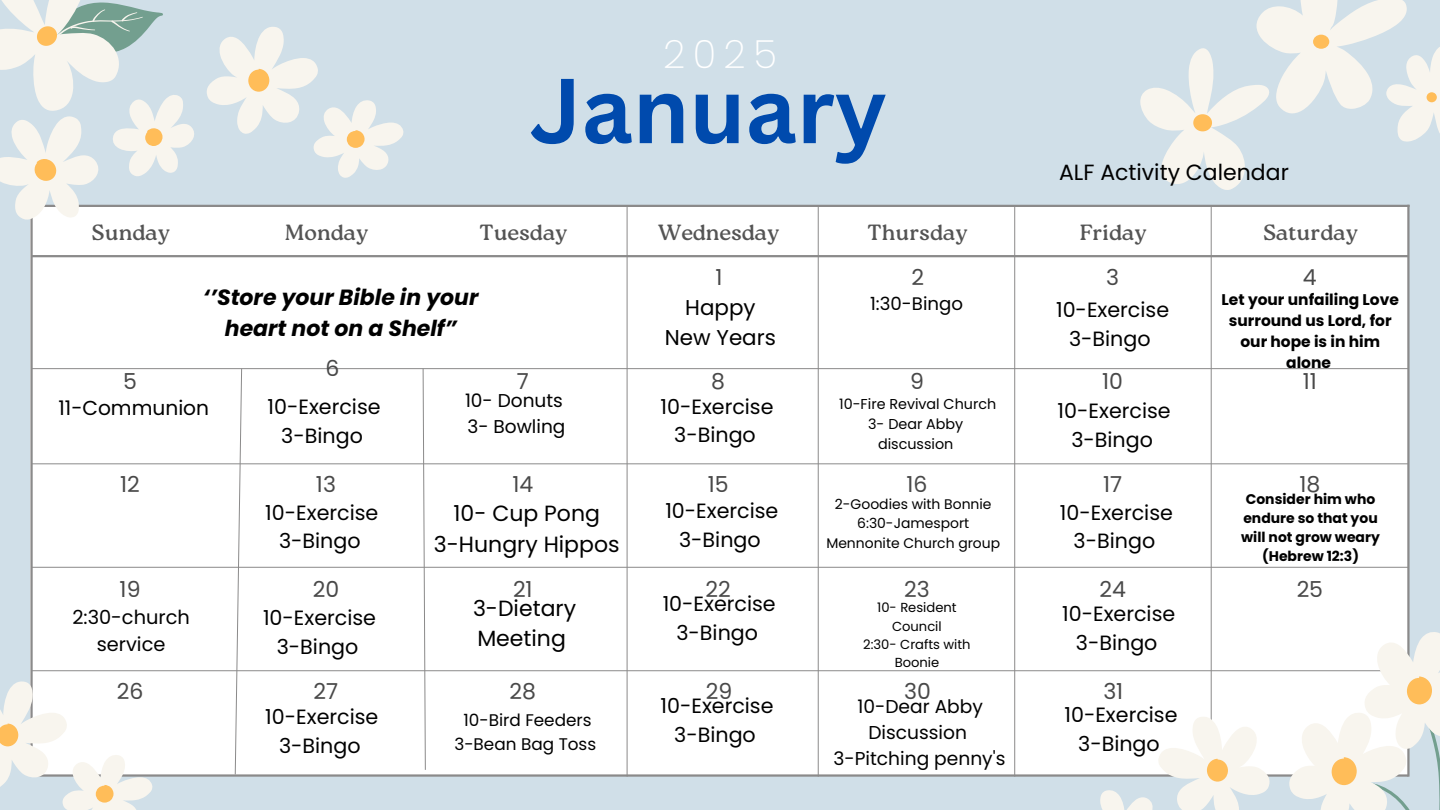
<style>
.page{position:relative;width:1440px;height:810px;background:#d0dfe8}
.page>*{position:absolute;margin:0;border:0;box-sizing:border-box;transform-origin:0 0}
.t1{font:700 90px "Canva Sans";color:#004aad}
.t2{font:200 39px "Poppins";color:#fff}
.t3{font:22px/30.8px "Poppins";color:#000}
.t4{font:22px "Poppins";color:#494949}
.t5{font:22px "Roca Two";color:#545454}
.t6{font:italic 700 22px/30.8px "Poppins";color:#000;text-align:center}
.t7{font:21.4px/30px "Poppins";color:#000;text-align:center}
.t8{font:20.6px/28.8px "Poppins";color:#000;text-align:center}
.t9{font:20.2px "Poppins";color:#000}
.t10{font:19.4px/27.1px "Poppins";color:#000;text-align:center}
.t11{font:18.6px/26px "Poppins";color:#000}
.t12{font:18.2px "Poppins";color:#000}
.t13{font:16.8px "Poppins";color:#000}
.t14{font:700 15.4px/21px "Poppins";color:#000;text-align:center}
.t15{font:14.3px "Poppins";color:#000}
.t16{font:700 14px/19.2px "Poppins";color:#000;text-align:center}
.t17{font:13.9px/19.5px "Poppins";color:#000;text-align:center}
.t18{font:13.1px/18.3px "Poppins";color:#000;text-align:center}
</style>
<div class="page">
<hr style="left:30px;top:205px;width:1380px;height:2px;background:#8b8a8a">
<div style="left:30px;top:207px;width:1379px;height:567px;background:#fff"></div>
<hr style="left:1014px;top:207px;width:1px;height:570px;background:#8b8a8a">
<hr style="left:32px;top:368px;width:1376px;height:1px;background:#8b8a8a">
<hr style="left:32px;top:463px;width:1376px;height:1px;background:#8b8a8a">
<hr style="left:32px;top:567px;width:1376px;height:1px;background:#8b8a8a">
<hr style="left:32px;top:670px;width:1376px;height:1px;background:#8b8a8a">
<svg style="left:234px;top:368px;width:8px;height:406px"></svg>
<svg style="left:422px;top:368px;width:4px;height:402px"></svg>
<hr style="left:627px;top:207px;width:1px;height:570px;background:#8b8a8a">
<hr style="left:818px;top:207px;width:1px;height:570px;background:#8b8a8a">
<hr style="left:1211px;top:207px;width:1px;height:570px;background:#8b8a8a">
<hr style="left:30px;top:205px;width:3px;height:572px;background:#8b8a8a">
<hr style="left:1407px;top:205px;width:3px;height:572px;background:#8b8a8a">
<hr style="left:32px;top:255px;width:1376px;height:2px;background:#8b8a8a">
<hr style="left:32px;top:774px;width:1376px;height:3px;background:#8b8a8a">
<svg style="left:1289px;top:631px;width:151px;height:179px"></svg>
<svg style="left:1073px;top:716px;width:197px;height:94px"></svg>
<svg style="left:0;top:0;width:404px;height:245px"></svg>
<svg style="left:1140px;top:0;width:300px;height:190px"></svg>
<svg style="left:0;top:680px;width:153px;height:130px"></svg>
<h4 class="t2" style="left:663px;top:27px;width:115px">2025</h4>
<h4 class="t1" style="left:530px;top:47px;width:358px">January</h4>
<h5 class="t3" style="left:1059px;top:157px;width:231px">ALF Activity Calendar</h5>
<p class="t5" style="left:92px;top:219px;width:80px">Sunday</p>
<p class="t5" style="left:285px;top:219px;width:85px">Monday</p>
<p class="t5" style="left:480px;top:219px;width:89px">Tuesday</p>
<p class="t5" style="left:658px;top:219px;width:123px">Wednesday</p>
<p class="t5" style="left:868px;top:219px;width:101px">Thursday</p>
<p class="t5" style="left:1080px;top:219px;width:68px">Friday</p>
<p class="t5" style="left:1263px;top:219px;width:97px">Saturday</p>
<p class="t4" style="left:123px;top:365px;width:15px">5</p>
<p class="t6" style="left:203px;top:282px;width:277px">‘’Store your Bible in your heart not on a Shelf”</p>
<p class="t4" style="left:325px;top:353px;width:15px">6</p>
<h4 class="t4" style="left:715px;top:262px;width:9px">1</h4>
<h4 class="t4" style="left:911px;top:262px;width:14px">2</h4>
<h6 class="t4" style="left:1106px;top:262px;width:14px">3</h6>
<p class="t12" style="left:870px;top:291px;width:94px">1:30-Bingo</p>
<h4 class="t7" style="left:665px;top:292px;width:113px">Happy<br>New Years</h4>
<p class="t8" style="left:1056px;top:296px;width:115px">10-Exercise<br>3-Bingo</p>
<p class="t4" style="left:1303px;top:262px;width:15px">4</p>
<p class="t14" style="left:1222px;top:289px;width:179px">Let your unfailing Love surround us Lord, for our hope is in him alone</p>
<p class="t4" style="left:517px;top:365px;width:14px">7</p>
<h4 class="t4" style="left:711px;top:365px;width:15px">8</h4>
<h4 class="t4" style="left:910px;top:365px;width:15px">9</h4>
<h4 class="t4" style="left:1102px;top:365px;width:22px">10</h4>
<h4 class="t4" style="left:1303px;top:365px;width:16px">11</h4>
<h4 class="t9" style="left:58px;top:394px;width:152px">11-Communion</h4>
<p class="t8" style="left:268px;top:393px;width:115px">10-Exercise<br>3-Bingo</p>
<p class="t11" style="left:465px;top:387px;width:102px">10- Donuts<br>3- Bowling</p>
<p class="t4" style="left:120px;top:469px;width:21px">12</p>
<h2 class="t4" style="left:316px;top:469px;width:21px">13</h2>
<p class="t4" style="left:512px;top:469px;width:22px">14</p>
<p class="t8" style="left:265px;top:498px;width:115px">10-Exercise<br>3-Bingo</p>
<h4 class="t3" style="left:434px;top:498px;width:187px;text-align:center">10- Cup Pong<br>3-Hungry Hippos</h4>
<h1 class="t4" style="left:120px;top:573px;width:22px">19</h1>
<h4 class="t4" style="left:313px;top:573px;width:28px">20</h4>
<p class="t4" style="left:513px;top:573px;width:21px">21</p>
<h4 class="t10" style="left:72px;top:603px;width:119px">2:30-church service</h4>
<p class="t8" style="left:263px;top:603px;width:115px">10-Exercise<br>3-Bingo</p>
<p class="t3" style="left:473px;top:593px;width:105px">3-Dietary<br>Meeting</p>
<h3 class="t4" style="left:117px;top:676px;width:28px">26</h3>
<h5 class="t4" style="left:510px;top:676px;width:28px">28</h5>
<p class="t4" style="left:314px;top:676px;width:26px">27</p>
<p class="t8" style="left:265px;top:702px;width:115px">10-Exercise<br>3-Bingo</p>
<p class="t13" style="left:463px;top:709px;width:130px">10-Bird Feeders</p>
<p class="t13" style="left:454px;top:732px;width:143px">3-Bean Bag Toss</p>
<p class="t8" style="left:661px;top:392px;width:115px">10-Exercise<br>3-Bingo</p>
<p class="t15" style="left:839px;top:394px;width:159px">10-Fire Revival Church</p>
<p class="t15" style="left:868px;top:414px;width:97px">3- Dear Abby</p>
<p class="t15" style="left:878px;top:434px;width:77px">discussion</p>
<p class="t8" style="left:1058px;top:397px;width:115px">10-Exercise<br>3-Bingo</p>
<h4 class="t4" style="left:708px;top:469px;width:22px">15</h4>
<h4 class="t4" style="left:906px;top:469px;width:23px">16</h4>
<h4 class="t4" style="left:1103px;top:469px;width:21px">17</h4>
<p class="t4" style="left:1299px;top:469px;width:22px">18</p>
<p class="t16" style="left:1241px;top:489px;width:140px">Consider him who endure so that you will not grow weary (Hebrew 12:3)</p>
<h4 class="t17" style="left:835px;top:494px;width:158px">2-Goodies with Bonnie</h4>
<h4 class="t17" style="left:826px;top:514px;width:175px">6:30-Jamesport<br>Mennonite Church group</h4>
<p class="t8" style="left:665px;top:497px;width:115px">10-Exercise<br>3-Bingo</p>
<p class="t8" style="left:1060px;top:498px;width:115px">10-Exercise<br>3-Bingo</p>
<p class="t4" style="left:706px;top:573px;width:27px">22</p>
<p class="t4" style="left:904px;top:573px;width:27px">23</p>
<p class="t4" style="left:1099px;top:573px;width:28px">24</p>
<p class="t4" style="left:1297px;top:573px;width:28px">25</p>
<p class="t8" style="left:663px;top:590px;width:115px">10-Exercise<br>3-Bingo</p>
<p class="t18" style="left:877px;top:598px;width:81px">10- Resident<br>Council</p>
<p class="t18" style="left:863px;top:635px;width:109px">2:30- Crafts with<br>Boonie</p>
<h4 class="t8" style="left:1062px;top:599px;width:115px">10-Exercise<br>3-Bingo</h4>
<p class="t4" style="left:706px;top:676px;width:28px">29</p>
<p class="t4" style="left:904px;top:676px;width:28px">30</p>
<h5 class="t4" style="left:1103px;top:676px;width:21px">31</h5>
<p class="t8" style="left:661px;top:692px;width:115px">10-Exercise<br>3-Bingo</p>
<h4 class="t11" style="left:834px;top:694px;width:173px;text-align:center">10-Dear Abby<br>Discussion<br>3-Pitching penny's</h4>
<h4 class="t8" style="left:1064px;top:700px;width:115px">10-Exercise<br>3-Bingo</h4>
</div>
